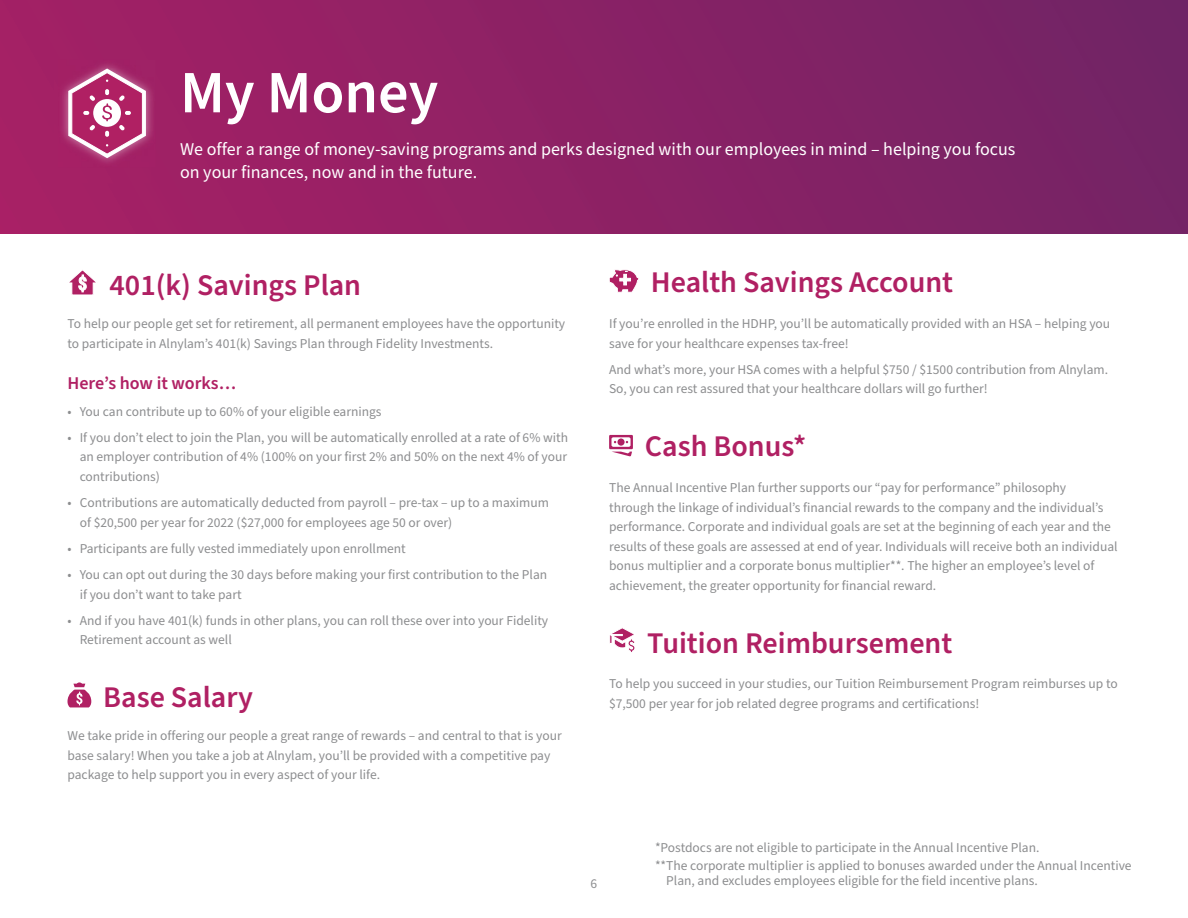
<style>
.page{position:relative;width:1188px;height:918px;background:#fff}
.page>*{position:absolute;margin:0;border:0;box-sizing:border-box;transform-origin:0 0}
.t1{font:600 60px "Source Sans Pro";color:#fff}
.t2{font:600 30px "Source Sans Pro";color:#b02063}
.t3{font:18px "Source Sans Pro";color:#fff}
.t4{font:600 18px "Source Sans Pro";color:#b02063}
.t5{font:13.5px/19.5px "Source Sans Pro";color:#8c8d8f}
</style>
<div class="page">
<svg style="left:0;top:0;width:1188px;height:234px;background:#8b2164"></svg>
<img style="left:58px;top:60px;width:98px;height:107px">
<svg style="left:68px;top:69px;width:78px;height:89px"></svg>
<svg style="left:69px;top:270px;width:27px;height:25px"></svg>
<svg style="left:68px;top:682px;width:23px;height:25px"></svg>
<svg style="left:609px;top:269px;width:30px;height:24px"></svg>
<svg style="left:609px;top:435px;width:24px;height:21px"></svg>
<svg style="left:609px;top:628px;width:26px;height:24px"></svg>
<p class="t1" style="left:180px;top:52px;width:260px">My Money</p>
<p class="t3" style="left:180px;top:137px;width:837px">We offer a range of money-saving programs and perks designed with our employees in mind – helping you focus</p>
<p class="t3" style="left:180px;top:160px;width:299px">on your finances, now and in the future.</p>
<p class="t2" style="left:110px;top:265px;width:253px">401(k) Savings Plan</p>
<p class="t5" style="left:68px;top:314px;width:499px">To help our people get set for retirement, all permanent employees have the opportunity to participate in Alnylam’s 401(k) Savings Plan through Fidelity Investments.</p>
<p class="t4" style="left:68px;top:371px;width:170px">Here’s how it works…</p>
<p class="t5" style="left:68px;top:402px;width:316px">• You can contribute up to 60% of your eligible earnings</p>
<p class="t5" style="left:80px;top:428px;width:490px;text-align:justify;text-indent:-12px">• If you don’t elect to join the Plan, you will be automatically enrolled at a rate of 6% with an employer contribution of 4% (100% on your first 2% and 50% on the next 4% of your contributions)</p>
<p class="t5" style="left:80px;top:493px;width:471px;text-indent:-12px">• Contributions are automatically deducted from payroll – pre-tax – up to a maximum of $20,500 per year for 2022 ($27,000 for employees age 50 or over)</p>
<p class="t5" style="left:68px;top:539px;width:340px">• Participants are fully vested immediately upon enrollment</p>
<p class="t5" style="left:80px;top:565px;width:469px;text-indent:-12px">• You can opt out during the 30 days before making your first contribution to the Plan if you don’t want to take part</p>
<p class="t5" style="left:80px;top:611px;width:470px;text-indent:-12px">• And if you have 401(k) funds in other plans, you can roll these over into your Fidelity<br>Retirement account as well</p>
<p class="t2" style="left:103px;top:677px;width:151px">Base Salary</p>
<p class="t5" style="left:68px;top:727px;width:496px">We take pride in offering our people a great range of rewards – and central to that is your base salary! When you take a job at Alnylam, you’ll be provided with a competitive pay package to help support you in every aspect of your life.</p>
<p class="t2" style="left:651px;top:262px;width:304px">Health Savings Account</p>
<p class="t5" style="left:609px;top:314px;width:503px">If you’re enrolled in the HDHP, you’ll be automatically provided with an HSA – helping you save for your healthcare expenses tax-free!</p>
<p class="t5" style="left:609px;top:360px;width:500px">And what’s more, your HSA comes with a helpful $750 / $1500 contribution from Alnylam.<br>So, you can rest assured that your healthcare dollars will go further!</p>
<p class="t2" style="left:645px;top:426px;width:163px">Cash Bonus*</p>
<p class="t5" style="left:609px;top:478px;width:510px">The Annual Incentive Plan further supports our “pay for performance” philosophy<br>through the linkage of individual’s financial rewards to the company and the individual’s performance. Corporate and individual goals are set at the beginning of each year and the results of these goals are assessed at end of year. Individuals will receive both an individual bonus multiplier and a corporate bonus multiplier**. The higher an employee’s level of achievement, the greater opportunity for financial reward.</p>
<p class="t2" style="left:647px;top:623px;width:307px">Tuition Reimbursement</p>
<p class="t5" style="left:609px;top:674px;width:510px">To help you succeed in your studies, our Tuition Reimbursement Program reimburses up to $7,500 per year for job related degree programs and certifications!</p>
<p class="t5" style="left:591px;top:874px;width:8px">6</p>
<p class="t5" style="left:655px;top:838px;width:386px">*Postdocs are not eligible to participate in the Annual Incentive Plan.</p>
<p class="t5" style="left:666px;top:859px;width:467px;line-height:15px;text-indent:-11px">**The corporate multiplier is applied to bonuses awarded under the Annual Incentive<br>Plan, and excludes employees eligible for the field incentive plans.</p>
</div>
